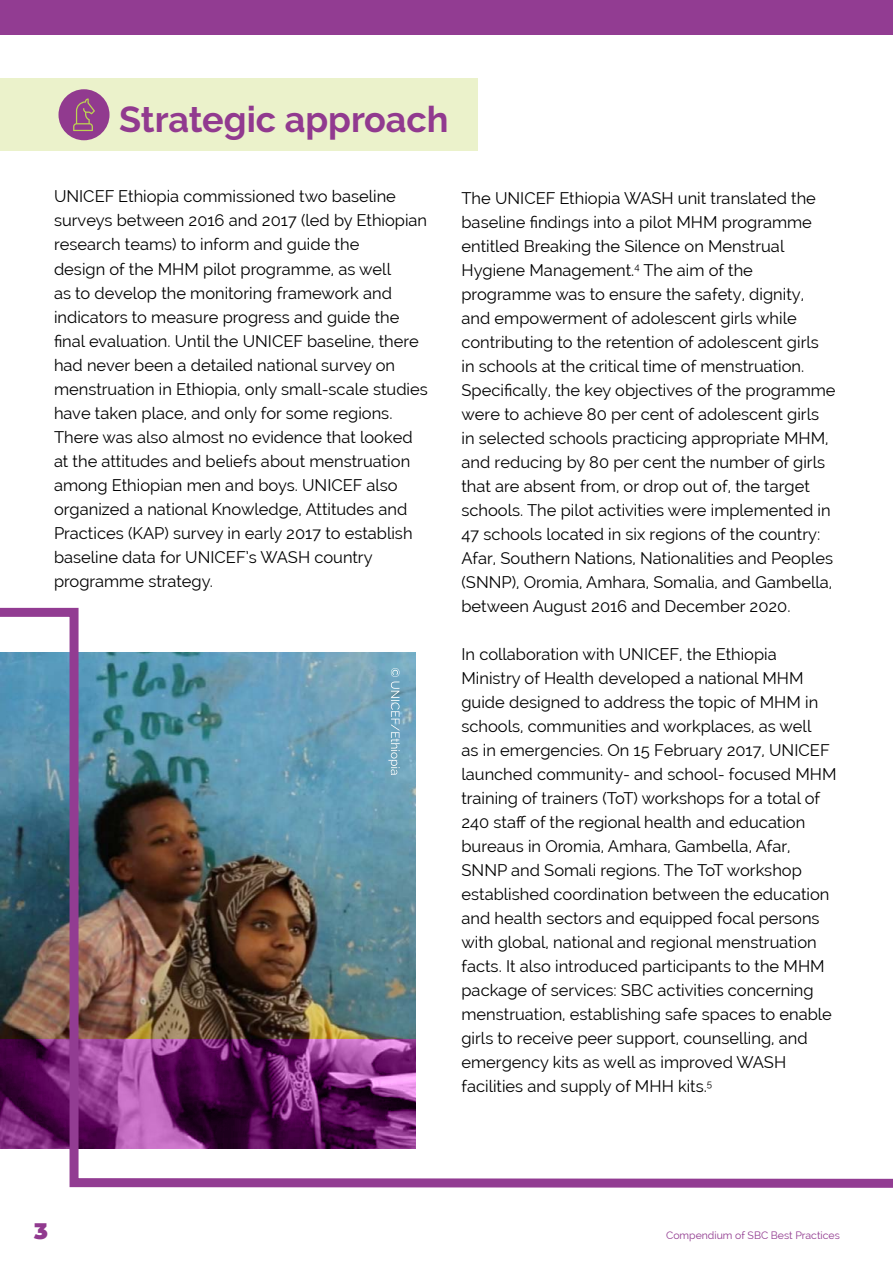
<style>
.page{position:relative;width:893px;height:1263px;background:#fff}
.page>*{position:absolute;margin:0;border:0;box-sizing:border-box;transform-origin:0 0}
.t1{font:700 36px "Raleway";color:#913a8f}
.t2{font:900 22.5px "Montserrat";color:#913a8f}
.t3{font:16.5px/24px "Raleway";color:#000}
.t4{font:10.5px "Raleway";color:#913a8f}
</style>
<div class="page">
<div style="left:0;top:0;width:893px;height:34px;background:#923c92"></div>
<div style="left:0;top:79px;width:478px;height:72px;background:#ebf2cb"></div>
<div style="left:58px;top:89px;width:52px;height:51px;background:#913a8f;border-radius:50%"></div>
<svg style="left:73px;top:98px;width:22px;height:33px"></svg>
<img style="left:0;top:607px;width:893px;height:581px">
<svg style="left:388px;top:668px;width:12px;height:107px"></svg>
<h1 class="t1" style="left:119px;top:98px;width:331px">Strategic approach</h1>
<p class="t3" style="left:54px;top:185px;width:375px">UNICEF Ethiopia commissioned two baseline surveys between 2016 and 2017 (led by Ethiopian research teams) to inform and guide the<br>design of the MHM pilot programme, as well<br>as to develop the monitoring framework and indicators to measure progress and guide the final evaluation. Until the UNICEF baseline, there had never been a detailed national survey on menstruation in Ethiopia, only small-scale studies have taken place, and only for some regions.<br>There was also almost no evidence that looked at the attitudes and beliefs about menstruation among Ethiopian men and boys. UNICEF also organized a national Knowledge, Attitudes and Practices (KAP) survey in early 2017 to establish baseline data for UNICEF’s WASH country programme strategy.</p>
<p class="t3" style="left:461px;top:186px;width:376px">The UNICEF Ethiopia WASH unit translated the baseline findings into a pilot MHM programme entitled Breaking the Silence on Menstrual Hygiene Management.<sup>4</sup> The aim of the programme was to ensure the safety, dignity, and empowerment of adolescent girls while contributing to the retention of adolescent girls in schools at the critical time of menstruation.<br>Specifically, the key objectives of the programme were to achieve 80 per cent of adolescent girls in selected schools practicing appropriate MHM, and reducing by 80 per cent the number of girls that are absent from, or drop out of, the target schools. The pilot activities were implemented in 47 schools located in six regions of the country:<br>Afar, Southern Nations, Nationalities and Peoples (SNNP), Oromia, Amhara, Somalia, and Gambella, between August 2016 and December 2020.</p>
<p class="t3" style="left:461px;top:642px;width:377px">In collaboration with UNICEF, the Ethiopia Ministry of Health developed a national MHM guide designed to address the topic of MHM in schools, communities and workplaces, as well<br>as in emergencies. On 15 February 2017, UNICEF launched community- and school- focused MHM training of trainers (ToT) workshops for a total of 240 staff of the regional health and education bureaus in Oromia, Amhara, Gambella, Afar, SNNP and Somali regions. The ToT workshop established coordination between the education and health sectors and equipped focal persons with global, national and regional menstruation facts. It also introduced participants to the MHM package of services: SBC activities concerning menstruation, establishing safe spaces to enable girls to receive peer support, counselling, and emergency kits as well as improved WASH facilities and supply of MHH kits.<sup>5</sup></p>
<h2 class="t2" style="left:34px;top:1214px;width:15px">3</h2>
<p class="t4" style="left:666px;top:1229px;width:175px">Compendium of SBC Best Practices</p>
</div>
